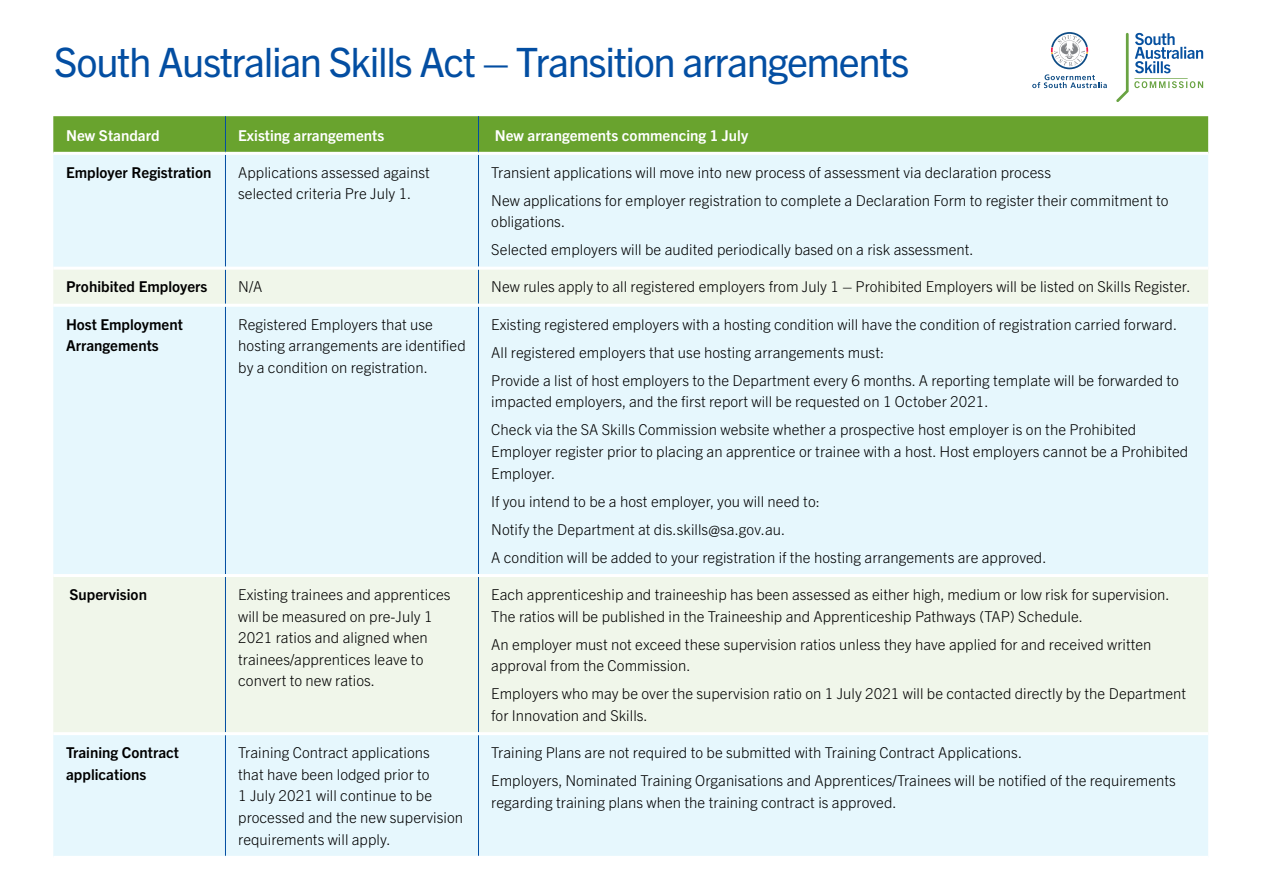
<style>
.page{position:relative;width:1263px;height:893px;background:#fff}
.page>*{position:absolute;margin:0;border:0;box-sizing:border-box;transform-origin:0 0}
.t1{font:40.5px "Trade Gothic Next LT Pro";letter-spacing:-.035em;color:#034ea2}
.t2{font:300 15px/21.6px "Trade Gothic Next LT Pro";letter-spacing:.005em;color:#000}
.t3{font:700 15px/21.6px "Trade Gothic Next LT Pro";letter-spacing:.005em;color:#000}
.t4{font:700 15px "Trade Gothic Next LT Pro";letter-spacing:.005em;color:#fff}
</style>
<div class="page">
<div style="left:53px;top:116px;width:1155px;height:36px;background:#69a32e"></div>
<div style="left:53px;top:155px;width:1155px;height:701px;background:#e6f7fd"></div>
<svg style="left:53px;top:270px;width:1155px;height:462px;background:#eaf6f5"></svg>
<hr style="left:225px;top:116px;width:1px;height:36px;background:#034ea2">
<hr style="left:478px;top:116px;width:1px;height:36px;background:#034ea2">
<hr style="left:225px;top:155px;width:1px;height:112px;background:#034ea2">
<hr style="left:478px;top:155px;width:1px;height:112px;background:#034ea2">
<hr style="left:225px;top:270px;width:1px;height:34px;background:#034ea2">
<hr style="left:478px;top:270px;width:1px;height:34px;background:#034ea2">
<hr style="left:225px;top:307px;width:1px;height:267px;background:#034ea2">
<hr style="left:478px;top:307px;width:1px;height:267px;background:#034ea2">
<hr style="left:225px;top:577px;width:1px;height:155px;background:#034ea2">
<hr style="left:478px;top:577px;width:1px;height:155px;background:#034ea2">
<hr style="left:225px;top:735px;width:1px;height:121px;background:#034ea2">
<hr style="left:478px;top:735px;width:1px;height:121px;background:#034ea2">
<hr style="left:53px;top:267px;width:172px;height:3px;background:#fff">
<hr style="left:225px;top:267px;width:253px;height:3px;background:#fff">
<hr style="left:478px;top:267px;width:730px;height:3px;background:#fff">
<hr style="left:53px;top:304px;width:172px;height:3px;background:#fff">
<hr style="left:225px;top:304px;width:253px;height:3px;background:#fff">
<hr style="left:478px;top:304px;width:730px;height:3px;background:#fff">
<hr style="left:53px;top:574px;width:172px;height:3px;background:#fff">
<hr style="left:225px;top:574px;width:253px;height:3px;background:#fff">
<hr style="left:478px;top:574px;width:730px;height:3px;background:#fff">
<hr style="left:53px;top:732px;width:172px;height:3px;background:#fff">
<hr style="left:225px;top:732px;width:253px;height:3px;background:#fff">
<hr style="left:478px;top:732px;width:730px;height:3px;background:#fff">
<svg style="left:1032px;top:32px;width:75px;height:56px"></svg>
<svg style="left:1116px;top:33px;width:87px;height:69px"></svg>
<p class="t1" style="left:54px;top:34px;width:857px">South Australian Skills Act – Transition arrangements</p>
<p class="t4" style="left:66px;top:125px;width:95px">New Standard</p>
<p class="t4" style="left:238px;top:125px;width:148px">Existing arrangements</p>
<p class="t4" style="left:495px;top:125px;width:255px">New arrangements commencing 1 July</p>
<p class="t3" style="left:66px;top:160px;width:147px">Employer Registration</p>
<p class="t2" style="left:238px;top:160px;width:193px">Applications assessed against selected criteria Pre July 1.</p>
<p class="t2" style="left:491px;top:160px;width:561px">Transient applications will move into new process of assessment via declaration process</p>
<p class="t2" style="left:491px;top:188px;width:679px">New applications for employer registration to complete a Declaration Form to register their commitment to obligations.</p>
<p class="t2" style="left:491px;top:238px;width:484px">Selected employers will be audited periodically based on a risk assessment.</p>
<p class="t3" style="left:66px;top:275px;width:143px">Prohibited Employers</p>
<p class="t2" style="left:238px;top:275px;width:26px">N/A</p>
<p class="t2" style="left:491px;top:275px;width:701px">New rules apply to all registered employers from July 1 – Prohibited Employers will be listed on Skills Register.</p>
<p class="t3" style="left:66px;top:312px;width:118px">Host Employment<br>Arrangements</p>
<p class="t2" style="left:238px;top:312px;width:229px">Registered Employers that use hosting arrangements are identified by a condition on registration.</p>
<p class="t2" style="left:491px;top:312px;width:687px">Existing registered employers with a hosting condition will have the condition of registration carried forward.</p>
<p class="t2" style="left:491px;top:340px;width:394px">All registered employers that use hosting arrangements must:</p>
<p class="t2" style="left:491px;top:368px;width:689px">Provide a list of host employers to the Department every 6 months. A reporting template will be forwarded to impacted employers, and the first report will be requested on 1 October 2021.</p>
<p class="t2" style="left:491px;top:418px;width:698px">Check via the SA Skills Commission website whether a prospective host employer is on the Prohibited<br>Employer register prior to placing an apprentice or trainee with a host. Host employers cannot be a Prohibited<br>Employer.</p>
<p class="t2" style="left:491px;top:489px;width:330px">If you intend to be a host employer, you will need to:</p>
<p class="t2" style="left:491px;top:517px;width:296px">Notify the Department at dis.skills@sa.gov.au.</p>
<p class="t2" style="left:491px;top:545px;width:557px">A condition will be added to your registration if the hosting arrangements are approved.</p>
<p class="t3" style="left:70px;top:583px;width:79px">Supervision</p>
<p class="t2" style="left:238px;top:583px;width:214px">Existing trainees and apprentices will be measured on pre-July 1<br>2021 ratios and aligned when trainees/apprentices leave to convert to new ratios.</p>
<p class="t2" style="left:491px;top:583px;width:680px">Each apprenticeship and traineeship has been assessed as either high, medium or low risk for supervision.<br>The ratios will be published in the Traineeship and Apprenticeship Pathways (TAP) Schedule.</p>
<p class="t2" style="left:491px;top:632px;width:662px">An employer must not exceed these supervision ratios unless they have applied for and received written approval from the Commission.</p>
<p class="t2" style="left:491px;top:682px;width:696px">Employers who may be over the supervision ratio on 1 July 2021 will be contacted directly by the Department for Innovation and Skills.</p>
<p class="t3" style="left:66px;top:741px;width:115px">Training Contract applications</p>
<p class="t2" style="left:238px;top:741px;width:226px">Training Contract applications<br>that have been lodged prior to<br>1 July 2021 will continue to be processed and the new supervision requirements will apply.</p>
<p class="t2" style="left:491px;top:741px;width:532px">Training Plans are not required to be submitted with Training Contract Applications.</p>
<p class="t2" style="left:491px;top:769px;width:686px">Employers, Nominated Training Organisations and Apprentices/Trainees will be notified of the requirements regarding training plans when the training contract is approved.</p>
</div>
